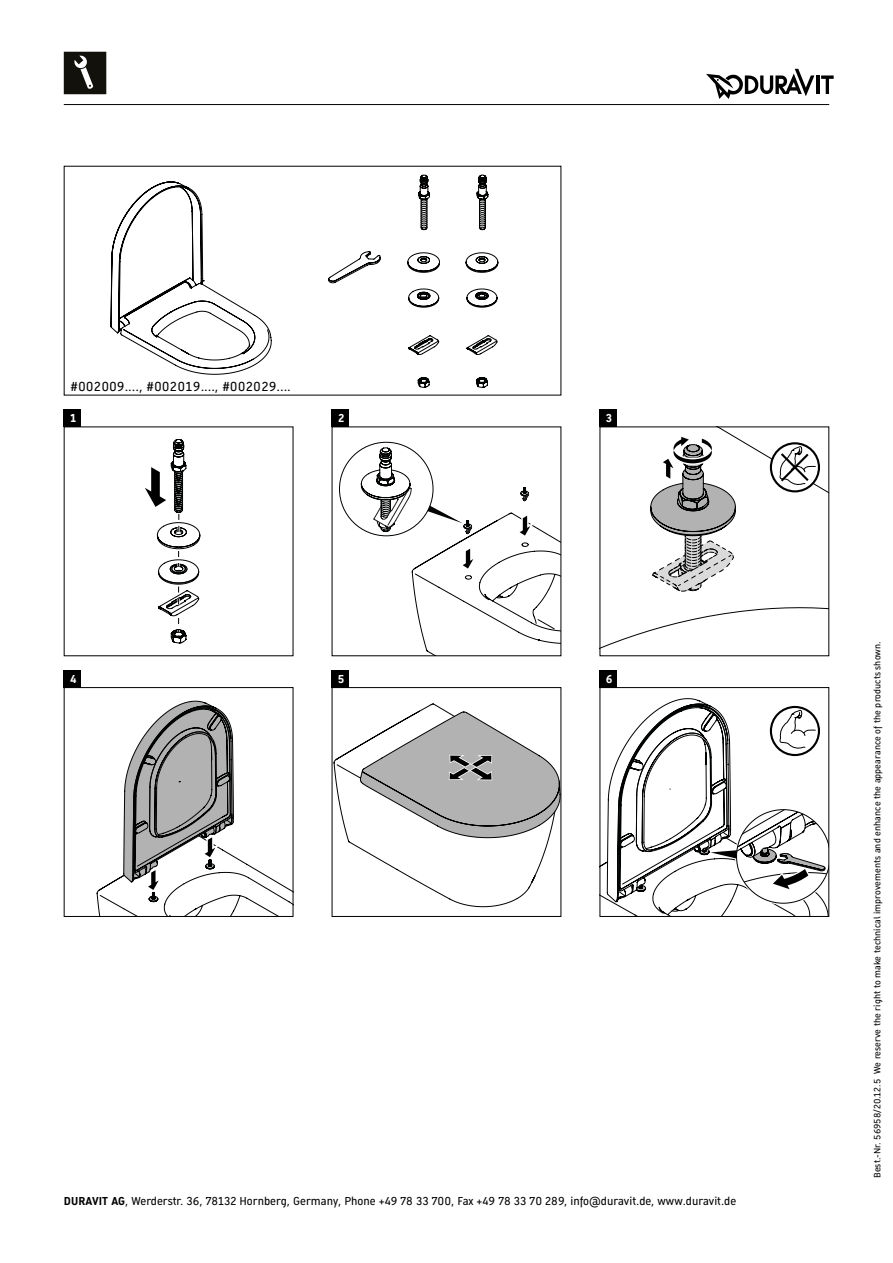
<style>
.page{position:relative;width:893px;height:1263px;background:#fff}
.page>*{position:absolute;margin:0;border:0;box-sizing:border-box;transform-origin:0 0}
.t1{font:12.75px "Dura Sans 2014 c";color:#000}
.t2{font:11.25px "Dura Sans 2014 c";color:#000}
.t3{font:700 11.25px "Dura Sans 2014 c";color:#fff}
.t4{font:9px "Dura Sans 2014 c";letter-spacing:.01em;color:#000}
.s1{font-weight:700}
</style>
<div class="page">
<svg style="left:110px;top:181px;width:162px;height:194px"></svg>
<svg style="left:328px;top:174px;width:170px;height:214px"></svg>
<svg style="left:145px;top:439px;width:55px;height:205px"></svg>
<svg style="left:96px;top:700px;width:195px;height:215px"></svg>
<div style="left:64px;top:687px;width:229px;height:230px;border:1px solid #000"></div>
<svg style="left:361px;top:447px;width:198px;height:207px"></svg>
<svg style="left:334px;top:703px;width:215px;height:204px"></svg>
<svg style="left:360px;top:711px;width:199px;height:128px"></svg>
<div style="left:332px;top:687px;width:229px;height:230px;border:1px solid #000"></div>
<svg style="left:602px;top:428px;width:225px;height:220px"></svg>
<svg style="left:650px;top:432px;width:86px;height:161px"></svg>
<svg style="left:770px;top:442px;width:50px;height:50px"></svg>
<svg style="left:778px;top:445px;width:38px;height:40px"></svg>
<svg style="left:600px;top:692px;width:229px;height:224px"></svg>
<div style="left:64px;top:670px;width:17px;height:17px;background:#000"></div>
<div style="left:332px;top:670px;width:17px;height:17px;background:#000"></div>
<div style="left:600px;top:670px;width:17px;height:17px;background:#000"></div>
<div style="left:64px;top:409px;width:17px;height:17px;background:#000"></div>
<div style="left:332px;top:409px;width:17px;height:17px;background:#000"></div>
<div style="left:600px;top:409px;width:17px;height:17px;background:#000"></div>
<hr style="left:64px;top:104px;width:765px;height:1px;background:#000">
<hr style="left:816px;top:75px;width:3px;height:19px;background:#000">
<svg style="left:821px;top:75px;width:13px;height:19px"></svg>
<svg style="left:706px;top:69px;width:108px;height:29px"></svg>
<svg style="left:64px;top:52px;width:42px;height:42px;background:#2d2b27"></svg>
<h1 class="t1" style="left:70px;top:378px;width:222px">#002009...., #002019...., #002029....</h1>
<p class="t3" style="left:70px;top:410px;width:8px">1</p>
<p class="t3" style="left:338px;top:410px;width:8px">2</p>
<p class="t3" style="left:606px;top:410px;width:8px">3</p>
<p class="t3" style="left:70px;top:671px;width:8px">4</p>
<p class="t3" style="left:338px;top:671px;width:8px">5</p>
<p class="t3" style="left:606px;top:671px;width:8px">6</p>
<p class="t2" style="left:64px;top:1193px;width:674px"><span class="s1">DURAVIT AG</span>, Werderstr. 36, 78132 Hornberg, Germany, Phone +49 78 33 700, Fax +49 78 33 70 289, info@duravit.de, www.duravit.de</p>
<p class="t4" style="left:871px;top:1178px;width:538px;rotate:-90deg">Best.-Nr. 56958/20.12.5 We reserve the right to make technical improvements and enhance the appearance of the products shown.</p>
</div>
